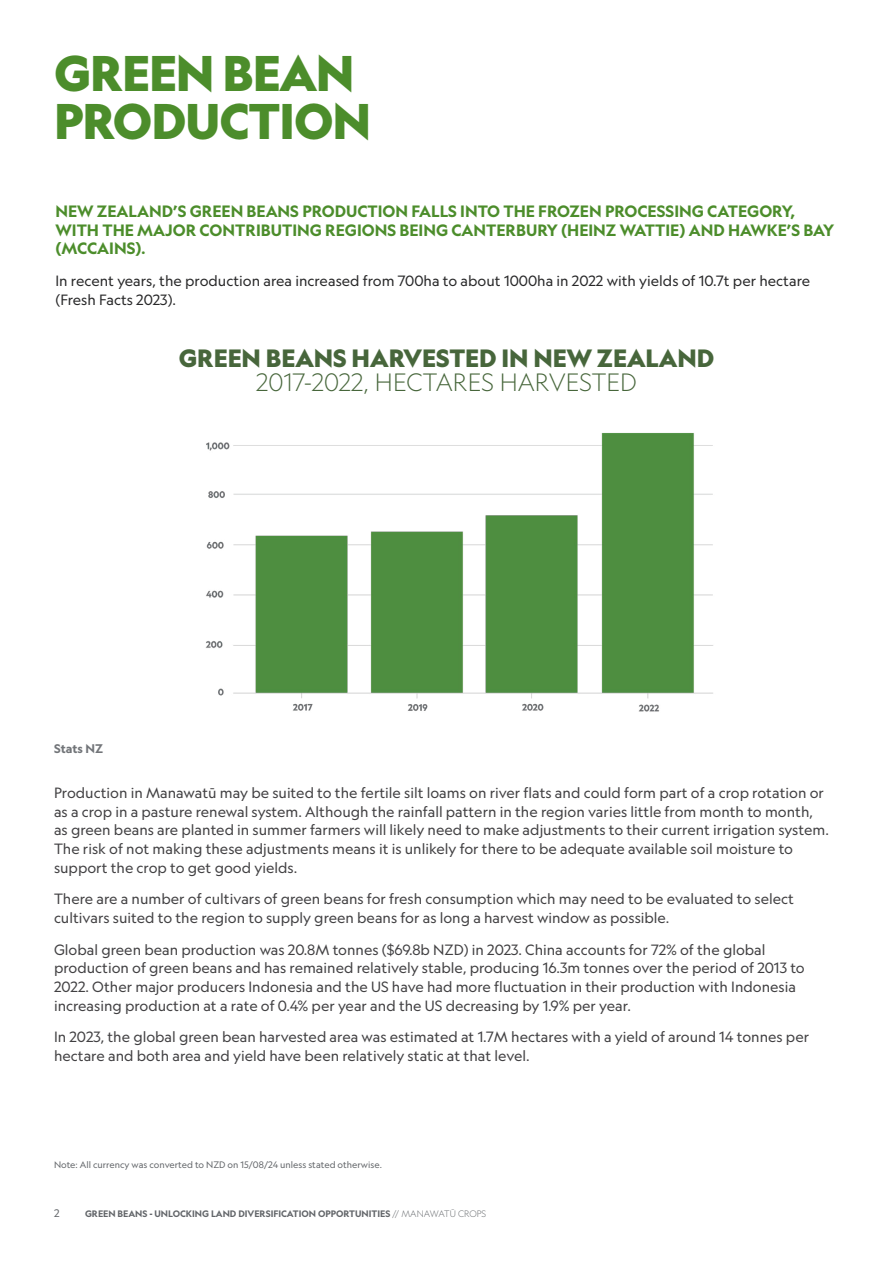
<style>
.page{position:relative;width:893px;height:1263px;background:#fff}
.page>*{position:absolute;margin:0;border:0;box-sizing:border-box;transform-origin:0 0}
.t1{font:900 48px/48px "Geograph";letter-spacing:-.02em;color:#4c8d2b}
.t2{font:900 24px "Geograph";color:#47663b}
.t3{font:300 24px "Geograph";color:#47663b}
.t4{font:700 15.75px/18.8px "Geograph";color:#4c8d2b}
.t5{font:14.25px/18.8px "Geograph";color:#414042}
.t6{font:14.25px/18.8px "Geograph";color:#282829}
.t7{font:700 12px "Geograph";color:#727579}
.t8{font:10.5px "Geograph";color:#63666a}
.t9{font:700 9px "Geograph";color:#63666a}
.t10{font:9px "Geograph";color:#63666a}
.s1{font-size:14.25px}
.s2{font-weight:300}
</style>
<div class="page">
<img style="left:205px;top:433px;width:508px;height:279px">
<h1 class="t1" style="left:54px;top:49px;width:319px">GREEN BEAN<br>PRODUCTION</h1>
<p class="t4" style="left:56px;top:201px;width:780px">NEW ZEALAND’S GREEN BEANS PRODUCTION FALLS INTO THE FROZEN PROCESSING CATEGORY,<br>WITH THE MAJOR CONTRIBUTING REGIONS BEING CANTERBURY (HEINZ WATTIE) AND HAWKE’S BAY (MCCAINS)<span class="s1">.</span></p>
<p class="t6" style="left:55px;top:271px;width:756px">In recent years, the production area increased from 700ha to about 1000ha in 2022 with yields of 10.7t per hectare (Fresh Facts 2023).</p>
<h2 class="t2" style="left:179px;top:342px;width:537px">GREEN BEANS HARVESTED IN NEW ZEALAND</h2>
<h2 class="t3" style="left:256px;top:368px;width:382px">2017-2022, HECTARES HARVESTED</h2>
<p class="t7" style="left:54px;top:741px;width:51px">Stats NZ</p>
<p class="t5" style="left:54px;top:783px;width:776px">Production in Manawatū may be suited to the fertile silt loams on river flats and could form part of a crop rotation or as a crop in a pasture renewal system. Although the rainfall pattern in the region varies little from month to month, as green beans are planted in summer farmers will likely need to make adjustments to their current irrigation system.<br>The risk of not making these adjustments means it is unlikely for there to be adequate available soil moisture to support the crop to get good yields.</p>
<p class="t5" style="left:54px;top:889px;width:741px">There are a number of cultivars of green beans for fresh consumption which may need to be evaluated to select cultivars suited to the region to supply green beans for as long a harvest window as possible.</p>
<p class="t5" style="left:54px;top:940px;width:752px">Global green bean production was 20.8M tonnes ($69.8b NZD) in 2023. China accounts for 72% of the global production of green beans and has remained relatively stable, producing 16.3m tonnes over the period of 2013 to 2022. Other major producers Indonesia and the US have had more fluctuation in their production with Indonesia increasing production at a rate of 0.4% per year and the US decreasing by 1.9% per year.</p>
<p class="t5" style="left:54px;top:1027px;width:757px">In 2023, the global green bean harvested area was estimated at 1.7M hectares with a yield of around 14 tonnes per hectare and both area and yield have been relatively static at that level.</p>
<p class="t10" style="left:54px;top:1159px;width:329px">Note: All currency was converted to NZD on 15/08/24 unless stated otherwise.</p>
<p class="t8" style="left:54px;top:1207px;width:7px">2</p>
<p class="t9" style="left:85px;top:1208px;width:403px">GREEN BEANS - UNLOCKING LAND DIVERSIFICATION OPPORTUNITIES <span class="s2">// MANAWATŪ CROPS</span></p>
</div>
